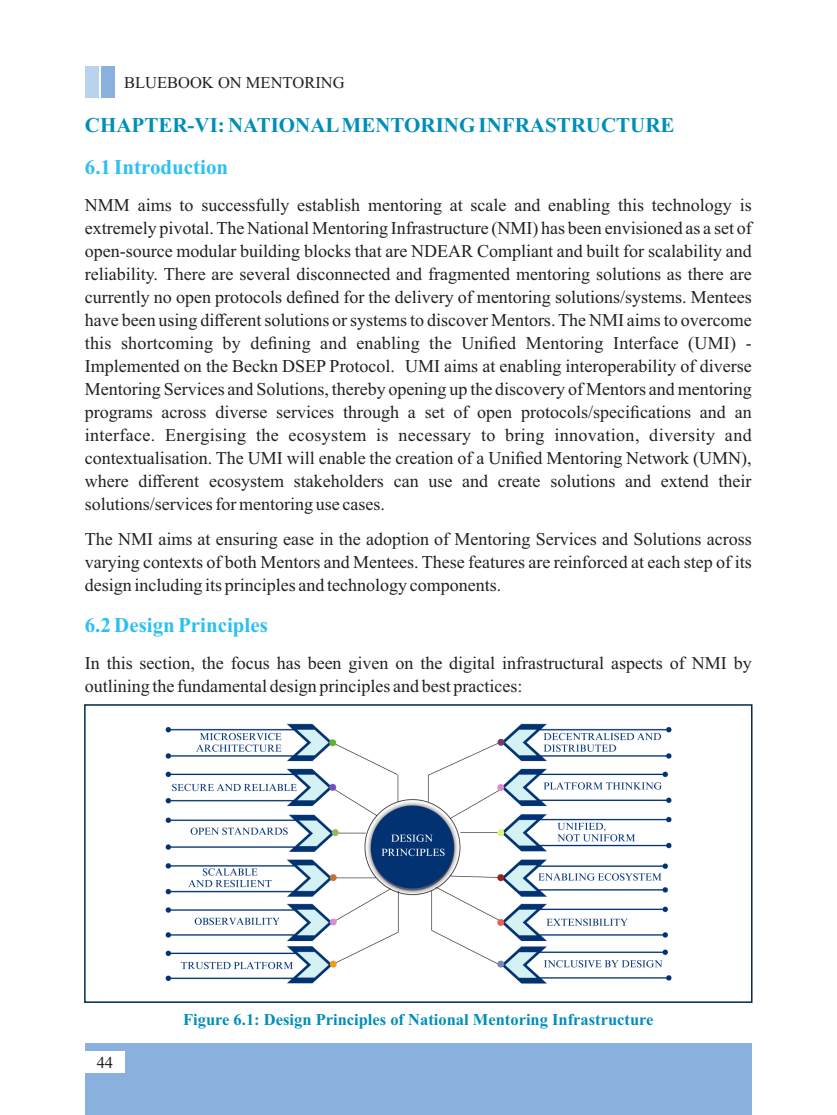
<style>
.page{position:relative;width:837px;height:1115px;background:#fff}
.page>*{position:absolute;margin:0;border:0;box-sizing:border-box;transform-origin:0 0}
.t1{font:700 21px "Times New Roman";color:#008eb8}
.t2{font:700 21px "Times New Roman";color:#2bc0f1}
.t3{font:18px/23px "Times New Roman";color:#231f20;text-align:justify}
.t4{font:700 16.5px "Times New Roman";color:#008eb8}
.t5{font:16.5px "Times New Roman";color:#231f20}
</style>
<div class="page">
<div style="left:85px;top:1042px;width:666px;height:72px;background:#8ab0dd"></div>
<div style="left:85px;top:1050px;width:39px;height:22px;background:#fff"></div>
<div style="left:102px;top:66px;width:13px;height:32px;background:#8ab0dd"></div>
<div style="left:85px;top:66px;width:14px;height:32px;background:#b9d3ee"></div>
<img style="left:165px;top:723px;width:507px;height:261px">
<div style="left:84px;top:704px;width:669px;height:298px;border:2px solid #002b48"></div>
<p class="t5" style="left:124px;top:76px;width:222px">BLUEBOOK ON MENTORING</p>
<p class="t1" style="left:85px;top:118px;width:591px">CHAPTER-VI: NATIONALMENTORING INFRASTRUCTURE</p>
<p class="t2" style="left:85px;top:160px;width:145px">6.1 Introduction</p>
<p class="t3" style="left:85px;top:195px;width:668px">NMM aims to successfully establish mentoring at scale and enabling this technology is extremely pivotal. The National Mentoring Infrastructure (NMI) has been envisioned as a set of open-source modular building blocks that are NDEAR Compliant and built for scalability and reliability. There are several disconnected and fragmented mentoring solutions as there are currently no open protocols defined for the delivery of mentoring solutions/systems. Mentees have been using different solutions or systems to discover Mentors. The NMI aims to overcome this shortcoming by defining and enabling the Unified Mentoring Interface (UMI) - Implemented on the Beckn DSEP Protocol. UMI aims at enabling interoperability of diverse Mentoring Services and Solutions, thereby opening up the discovery of Mentors and mentoring programs across diverse services through a set of open protocols/specifications and an interface. Energising the ecosystem is necessary to bring innovation, diversity and contextualisation. The UMI will enable the creation of a Unified Mentoring Network (UMN), where different ecosystem stakeholders can use and create solutions and extend their solutions/services for mentoring use cases.</p>
<p class="t3" style="left:85px;top:529px;width:668px">The NMI aims at ensuring ease in the adoption of Mentoring Services and Solutions across varying contexts of both Mentors and Mentees. These features are reinforced at each step of its design including its principles and technology components.</p>
<p class="t2" style="left:85px;top:617px;width:185px">6.2 Design Principles</p>
<p class="t3" style="left:85px;top:653px;width:668px">In this section, the focus has been given on the digital infrastructural aspects of NMI by outlining the fundamental design principles and best practices:</p>
<p class="t5" style="left:97px;top:1055px;width:18px">44</p>
<p class="t4" style="left:183px;top:1013px;width:472px">Figure 6.1: Design Principles of National Mentoring Infrastructure</p>
</div>
